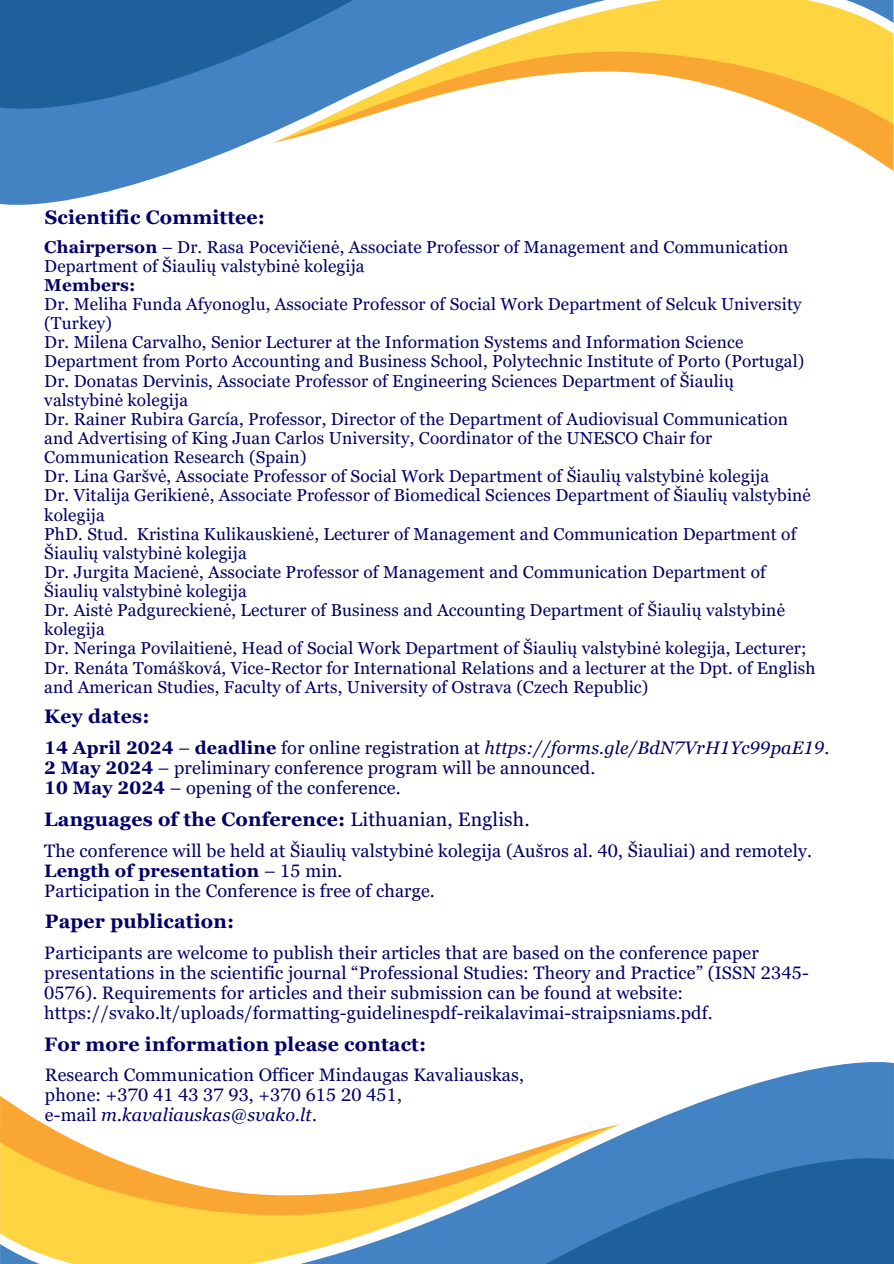
<style>
.page{position:relative;width:894px;height:1264px;background:#fff}
.page>*{position:absolute;margin:0;border:0;box-sizing:border-box;transform-origin:0 0}
.t1{font:700 19.5px "Georgia Pro";letter-spacing:.01em;color:#006}
.t2{font:18px/20.2px "Georgia Pro";letter-spacing:.01em;color:#006}
.t3{font:17.25px "Georgia Pro";letter-spacing:.01em;color:#006}
.t4{font:700 17.25px "Georgia Pro";letter-spacing:.01em;color:#006}
.s1{font-weight:700}
.s2{font-style:italic}
.s3{font-weight:400}
</style>
<div class="page">
<svg style="left:0;top:0;width:893px;height:205px"></svg>
<svg style="left:0;top:0;width:562px;height:121px;background:#3673ac"></svg>
<svg style="left:273px;top:46px;width:620px;height:125px"></svg>
<svg style="left:0;top:1062px;width:893px;height:201px"></svg>
<svg style="left:331px;top:1145px;width:562px;height:118px;background:#3774ac"></svg>
<svg style="left:0;top:1095px;width:620px;height:126px"></svg>
<p class="t1" style="left:45px;top:206px;width:222px">Scientific Committee:</p>
<p class="t3" style="left:44px;top:237px;width:745px"><span class="s1">Chairperson</span> – Dr. Rasa Pocevičienė, Associate Professor of Management and Communication</p>
<h1 class="t3" style="left:44px;top:256px;width:322px">Department of Šiaulių valstybinė kolegija</h1>
<p class="t4" style="left:44px;top:275px;width:93px">Members:</p>
<p class="t3" style="left:44px;top:294px;width:758px">Dr. Meliha Funda Afyonoglu, Associate Professor of Social Work Department of Selcuk University</p>
<p class="t3" style="left:44px;top:313px;width:69px">(Turkey)</p>
<p class="t3" style="left:44px;top:332px;width:700px">Dr. Milena Carvalho, Senior Lecturer at the Information Systems and Information Science</p>
<p class="t3" style="left:44px;top:351px;width:761px">Department from Porto Accounting and Business School, Polytechnic Institute of Porto (Portugal)</p>
<p class="t3" style="left:44px;top:371px;width:691px">Dr. Donatas Dervinis, Associate Professor of Engineering Sciences Department of Šiaulių</p>
<p class="t3" style="left:44px;top:390px;width:145px">valstybinė kolegija</p>
<p class="t3" style="left:44px;top:409px;width:745px">Dr. Rainer Rubira García, Professor, Director of the Department of Audiovisual Communication</p>
<p class="t3" style="left:44px;top:428px;width:669px">and Advertising of King Juan Carlos University, Coordinator of the UNESCO Chair for</p>
<p class="t3" style="left:44px;top:447px;width:263px">Communication Research (Spain)</p>
<p class="t3" style="left:44px;top:466px;width:726px">Dr. Lina Garšvė, Associate Professor of Social Work Department of Šiaulių valstybinė kolegija</p>
<p class="t3" style="left:44px;top:485px;width:768px">Dr. Vitalija Gerikienė, Associate Professor of Biomedical Sciences Department of Šiaulių valstybinė</p>
<p class="t3" style="left:44px;top:504px;width:62px">kolegija</p>
<p class="t3" style="left:44px;top:524px;width:753px">PhD. Stud. Kristina Kulikauskienė, Lecturer of Management and Communication Department of</p>
<p class="t3" style="left:44px;top:543px;width:204px">Šiaulių valstybinė kolegija</p>
<p class="t3" style="left:44px;top:562px;width:722px">Dr. Jurgita Macienė, Associate Professor of Management and Communication Department of</p>
<p class="t3" style="left:44px;top:581px;width:204px">Šiaulių valstybinė kolegija</p>
<p class="t3" style="left:44px;top:600px;width:742px">Dr. Aistė Padgureckienė, Lecturer of Business and Accounting Department of Šiaulių valstybinė</p>
<p class="t3" style="left:44px;top:619px;width:62px">kolegija</p>
<p class="t3" style="left:44px;top:638px;width:763px">Dr. Neringa Povilaitienė, Head of Social Work Department of Šiaulių valstybinė kolegija, Lecturer;</p>
<p class="t3" style="left:44px;top:657px;width:772px">Dr. Renáta Tomášková, Vice-Rector for International Relations and a lecturer at the Dpt. of English</p>
<p class="t3" style="left:44px;top:677px;width:605px">and American Studies, Faculty of Arts, University of Ostrava (Czech Republic)</p>
<p class="t1" style="left:44px;top:705px;width:107px">Key dates:</p>
<p class="t2" style="left:44px;top:737px;width:786px"><span class="s1">14 April 2024</span> – <span class="s1">deadline</span> for online registration at <span class="s2">https://forms.gle/BdN7VrH1Yc99paE19</span>.<br><span class="s1">2 May 2024</span> – preliminary conference program will be announced.<br><span class="s1">10 May 2024</span> – opening of the conference.</p>
<h1 class="t1" style="left:44px;top:808px;width:486px">Languages of the Conference: <span class="s3">Lithuanian, English.</span></h1>
<h2 class="t2" style="left:44px;top:840px;width:769px">The conference will be held at Šiaulių valstybinė kolegija (Aušros al. 40, Šiauliai) and remotely.<br><span class="s1">Length of presentation</span> – 15 min.<br>Participation in the Conference is free of charge.</h2>
<h2 class="t1" style="left:45px;top:910px;width:191px">Paper publication:</h2>
<h2 class="t2" style="left:44px;top:942px;width:765px">Participants are welcome to publish their articles that are based on the conference paper presentations in the scientific journal “Professional Studies: Theory and Practice” (ISSN 2345- 0576). Requirements for articles and their submission can be found at website: https://svako.lt/uploads/formatting-guidelinespdf-reikalavimai-straipsniams.pdf.</h2>
<h1 class="t1" style="left:44px;top:1033px;width:383px">For more information please contact:</h1>
<h2 class="t2" style="left:45px;top:1064px;width:480px">Research Communication Officer Mindaugas Kavaliauskas, phone: +370 41 43 37 93, +370 615 20 451,<br>e-mail <span class="s2">m.kavaliauskas@svako.lt</span>.</h2>
</div>
